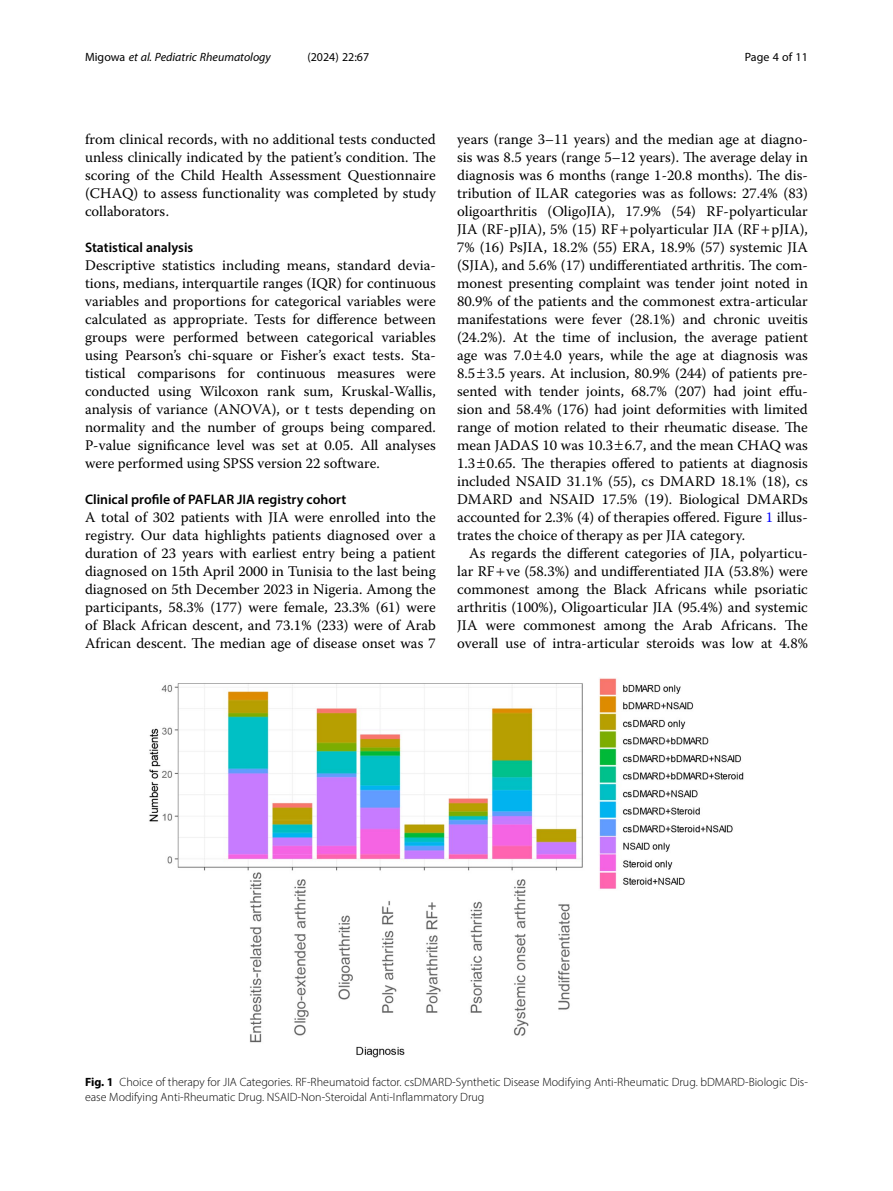
<style>
.page{position:relative;width:893px;height:1191px;background:#fff}
.page>*{position:absolute;margin:0;border:0;box-sizing:border-box;transform-origin:0 0}
.Body_Text{font:14.7px/18px "Warnock Pro";color:#000;text-align:justify}
.Body_Text_Indent{font:14.7px/18px "Warnock Pro";color:#000;text-align:justify}
.Head_2{font:600 13.8px "Myriad Pro";color:#000}
.Figure_Caption{font:300 12px/15px "Myriad Pro";color:#000}
.t1{font:italic 12px "Myriad Pro";color:#000}
.t2{font:12px "Myriad Pro";color:#000}
.s1{font-style:normal}
.s2{color:#00f}
.s3{font-weight:700}
</style>
<div class="page">
<img style="left:149px;top:677px;width:595px;height:381px">
<p class="t1" style="left:85px;top:50px;width:187px"><span class="s1">Migowa</span> et al. Pediatric Rheumatology</p>
<p class="t2" style="left:307px;top:50px;width:63px">(2024) 22:67</p>
<p class="t2" style="left:745px;top:50px;width:65px">Page 4 of 11</p>
<p class="Body_Text" style="left:85px;top:130px;width:352px">from clinical records, with no additional tests conducted unless clinically indicated by the patient’s condition. The scoring of the Child Health Assessment Questionnaire (CHAQ) to assess functionality was completed by study collaborators.</p>
<p class="Head_2" style="left:85px;top:239px;width:110px">Statistical analysis</p>
<p class="Body_Text" style="left:85px;top:256px;width:352px">Descriptive statistics including means, standard devia&shy;tions, medians, interquartile ranges (IQR) for continuous variables and proportions for categorical variables were calculated as appropriate. Tests for difference between groups were performed between categorical variables using Pearson’s chi-square or Fisher’s exact tests. Sta&shy;tistical comparisons for continuous measures were conducted using Wilcoxon rank sum, Kruskal-Wallis, analysis of variance (ANOVA), or t tests depending on normality and the number of groups being compared.<br>P-value significance level was set at 0.05. All analyses were performed using SPSS version 22 software.</p>
<p class="Head_2" style="left:85px;top:491px;width:263px">Clinical profile of PAFLAR JIA registry cohort</p>
<p class="Body_Text" style="left:85px;top:508px;width:352px">A total of 302 patients with JIA were enrolled into the registry. Our data highlights patients diagnosed over a duration of 23 years with earliest entry being a patient diagnosed on 15th April 2000 in Tunisia to the last being diagnosed on 5th December 2023 in Nigeria. Among the participants, 58.3% (177) were female, 23.3% (61) were of Black African descent, and 73.1% (233) were of Arab African descent. The median age of disease onset was 7</p>
<p class="Body_Text" style="left:457px;top:130px;width:352px">years (range 3–11 years) and the median age at diagno&shy;sis was 8.5 years (range 5–12 years). The average delay in diagnosis was 6 months (range 1-20.8 months). The dis&shy;tribution of ILAR categories was as follows: 27.4% (83) oligoarthritis (OligoJIA), 17.9% (54) RF-polyarticular JIA (RF-pJIA), 5% (15) RF polyarticular JIA (RF pJIA), 7% (16) PsJIA, 18.2% (55) ERA, 18.9% (57) systemic JIA (SJIA), and 5.6% (17) undifferentiated arthritis. The com&shy;monest presenting complaint was tender joint noted in 80.9% of the patients and the commonest extra-articular manifestations were fever (28.1%) and chronic uveitis (24.2%). At the time of inclusion, the average patient age was 7.0 4.0 years, while the age at diagnosis was 8.5 3.5 years. At inclusion, 80.9% (244) of patients pre&shy;sented with tender joints, 68.7% (207) had joint effu&shy;sion and 58.4% (176) had joint deformities with limited range of motion related to their rheumatic disease. The mean JADAS 10 was 10.3 6.7, and the mean CHAQ was 1.3 0.65. The therapies offered to patients at diagnosis included NSAID 31.1% (55), cs DMARD 18.1% (18), cs DMARD and NSAID 17.5% (19). Biological DMARDs accounted for 2.3% (4) of therapies offered. Figure <span class="s2">1</span> illus&shy;trates the choice of therapy as per JIA category.</p>
<p class="Body_Text_Indent" style="left:457px;top:544px;width:352px;text-indent:12px">As regards the different categories of JIA, polyarticu&shy;lar RF ve (58.3%) and undifferentiated JIA (53.8%) were commonest among the Black Africans while psoriatic arthritis (100%), Oligoarticular JIA (95.4%) and systemic JIA were commonest among the Arab Africans. The overall use of intra-articular steroids was low at 4.8%</p>
<p class="Figure_Caption" style="left:85px;top:1074px;width:724px"><span class="s3">Fig. 1</span> Choice of therapy for JIA Categories. RF-Rheumatoid factor. csDMARD-Synthetic Disease Modifying Anti-Rheumatic Drug. bDMARD-Biologic Dis&shy;ease Modifying Anti-Rheumatic Drug. NSAID-Non-Steroidal Anti-Inflammatory Drug</p>
</div>
